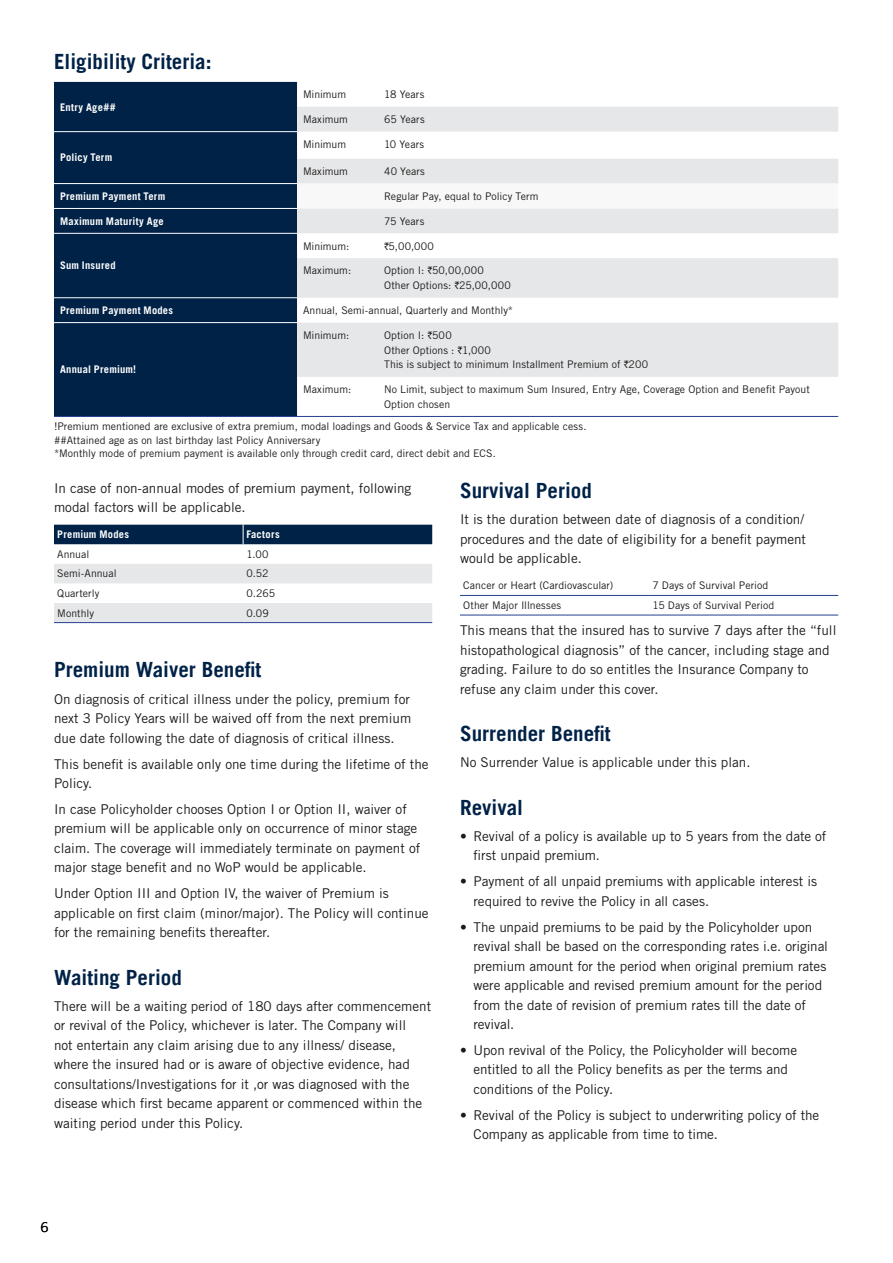
<style>
.page{position:relative;width:893px;height:1263px;background:#fff}
.page>*{position:absolute;margin:0;border:0;box-sizing:border-box;transform-origin:0 0}
.t1{font:700 21px "Trade Gothic LT";color:#002247}
.t2{font:13.5px/19.5px "Trade Gothic LT Std";color:#1c1b1c}
.t3{font:13.5px "Trade Gothic LT";color:#000}
.t4{font:10.5px/14.7px "Trade Gothic LT Std";letter-spacing:.005em;color:#1c1b1c}
.t5{font:700 10.5px "Trade Gothic LT Std";letter-spacing:.025em;color:#fff}
.s1{font-family:"Rupee"}
.s2{font-weight:700}
</style>
<div class="page">
<div style="left:54px;top:82px;width:243px;height:334px;background:#002247"></div>
<div style="left:297px;top:107px;width:541px;height:25px;background:#e6e7e8"></div>
<svg style="left:297px;top:159px;width:541px;height:218px;fill:#e6e7e8"></svg>
<svg style="left:297px;top:184px;width:541px;height:24px"></svg>
<hr style="left:297px;top:416px;width:81px;height:1px;background:#25408f">
<hr style="left:378px;top:416px;width:460px;height:1px;background:#25408f">
<hr style="left:54px;top:208px;width:243px;height:1px;background:#fff">
<hr style="left:54px;top:233px;width:243px;height:1px;background:#fff">
<hr style="left:54px;top:297px;width:243px;height:1px;background:#fff">
<hr style="left:54px;top:416px;width:243px;height:1px;background:#25408f">
<hr style="left:54px;top:131px;width:243px;height:1px;background:#fff">
<hr style="left:54px;top:183px;width:243px;height:1px;background:#fff">
<hr style="left:54px;top:322px;width:243px;height:1px;background:#fff">
<svg style="left:54px;top:564px;width:378px;height:58px"></svg>
<div style="left:54px;top:525px;width:378px;height:19px;background:#002247"></div>
<hr style="left:54px;top:622px;width:189px;height:1px;background:#25408f">
<hr style="left:243px;top:622px;width:189px;height:1px;background:#25408f">
<hr style="left:460px;top:595px;width:189px;height:1px;background:#25408f">
<hr style="left:649px;top:595px;width:189px;height:1px;background:#25408f">
<hr style="left:460px;top:615px;width:189px;height:1px;background:#25408f">
<hr style="left:649px;top:615px;width:189px;height:1px;background:#25408f">
<h1 class="t1" style="left:54px;top:49px;width:159px">Eligibility Criteria:</h1>
<p class="t5" style="left:60px;top:100px;width:57px">Entry Age##</p>
<p class="t5" style="left:60px;top:151px;width:54px">Policy Term</p>
<p class="t4" style="left:303px;top:87px;width:45px">Minimum</p>
<p class="t4" style="left:384px;top:87px;width:42px">18 Years</p>
<p class="t4" style="left:303px;top:112px;width:47px">Maximum</p>
<p class="t4" style="left:384px;top:112px;width:42px">65 Years</p>
<p class="t4" style="left:303px;top:137px;width:45px">Minimum</p>
<p class="t4" style="left:384px;top:137px;width:42px">10 Years</p>
<p class="t4" style="left:303px;top:164px;width:47px">Maximum</p>
<p class="t4" style="left:384px;top:164px;width:42px">40 Years</p>
<p class="t5" style="left:60px;top:190px;width:107px">Premium Payment Term</p>
<p class="t4" style="left:384px;top:189px;width:156px">Regular Pay, equal to Policy Term</p>
<p class="t5" style="left:60px;top:214px;width:105px">Maximum Maturity Age</p>
<p class="t4" style="left:384px;top:213px;width:42px">75 Years</p>
<p class="t5" style="left:60px;top:259px;width:57px">Sum Insured</p>
<p class="t4" style="left:303px;top:238px;width:48px">Minimum:</p>
<p class="t4" style="left:384px;top:238px;width:51px"><span class="s1">`</span>5,00,000</p>
<p class="t4" style="left:303px;top:263px;width:50px">Maximum:</p>
<p class="t4" style="left:384px;top:263px;width:128px">Option I: <span class="s1">`</span>50,00,000<br>Other Options: <span class="s1">`</span>25,00,000</p>
<p class="t5" style="left:60px;top:304px;width:115px">Premium Payment Modes</p>
<p class="t4" style="left:303px;top:303px;width:212px">Annual, Semi-annual, Quarterly and Monthly*</p>
<p class="t4" style="left:303px;top:328px;width:48px">Minimum:</p>
<p class="t4" style="left:384px;top:328px;width:266px">Option I: <span class="s1">`</span>500<br>Other Options : <span class="s1">`</span>1,000<br>This is subject to minimum Installment Premium of <span class="s1">`</span>200</p>
<p class="t4" style="left:303px;top:382px;width:50px">Maximum:</p>
<p class="t4" style="left:384px;top:382px;width:427px">No Limit, subject to maximum Sum Insured, Entry Age, Coverage Option and Benefit Payout<br>Option chosen</p>
<p class="t4" style="left:54px;top:420px;width:534px;line-height:13.5px">!Premium mentioned are exclusive of extra premium, modal loadings and Goods &amp; Service Tax and applicable cess. ##Attained age as on last birthday last Policy Anniversary<br>*Monthly mode of premium payment is available only through credit card, direct debit and ECS.</p>
<p class="t2" style="left:54px;top:478px;width:359px">In case of non-annual modes of premium payment, following modal factors will be applicable.</p>
<p class="t5" style="left:57px;top:528px;width:73px">Premium Modes</p>
<p class="t5" style="left:246px;top:528px;width:35px">Factors</p>
<p class="t4" style="left:57px;top:547px;width:34px">Annual</p>
<p class="t4" style="left:246px;top:547px;width:24px">1.00</p>
<p class="t4" style="left:57px;top:566px;width:61px">Semi-Annual</p>
<p class="t4" style="left:246px;top:566px;width:24px">0.52</p>
<p class="t4" style="left:57px;top:586px;width:44px">Quarterly</p>
<p class="t4" style="left:246px;top:586px;width:30px">0.265</p>
<p class="t4" style="left:57px;top:605px;width:38px">Monthly</p>
<p class="t4" style="left:246px;top:605px;width:24px">0.09</p>
<p class="t5" style="left:60px;top:363px;width:78px">Annual Premium!</p>
<h1 class="t1" style="left:460px;top:478px;width:133px">Survival Period</h1>
<p class="t2" style="left:460px;top:510px;width:348px">It is the duration between date of diagnosis of a condition/ procedures and the date of eligibility for a benefit payment would be applicable.</p>
<p class="t4" style="left:463px;top:578px;width:152px">Cancer or Heart (Cardiovascular)</p>
<p class="t4" style="left:652px;top:578px;width:118px">7 Days of Survival Period</p>
<p class="t4" style="left:463px;top:598px;width:100px">Other Major Illnesses</p>
<p class="t4" style="left:652px;top:598px;width:124px">15 Days of Survival Period</p>
<p class="t2" style="left:460px;top:621px;width:378px">This means that the insured has to survive 7 days after the “full histopathological diagnosis” of the cancer, including stage and grading. Failure to do so entitles the Insurance Company to refuse any claim under this cover.</p>
<h1 class="t1" style="left:460px;top:721px;width:152px">Surrender Benefit</h1>
<p class="t2" style="left:460px;top:753px;width:292px">No Surrender Value is applicable under this plan.</p>
<h1 class="t1" style="left:460px;top:794px;width:64px">Revival</h1>
<p class="t2" style="left:473px;top:826px;width:354px;text-indent:-14px"><span class="s2">•</span> Revival of a policy is available up to 5 years from the date of first unpaid premium.</p>
<p class="t2" style="left:473px;top:871px;width:345px;text-indent:-14px"><span class="s2">•</span> Payment of all unpaid premiums with applicable interest is required to revive the Policy in all cases.</p>
<p class="t2" style="left:473px;top:917px;width:356px;text-indent:-14px"><span class="s2">•</span> The unpaid premiums to be paid by the Policyholder upon revival shall be based on the corresponding rates i.e. original premium amount for the period when original premium rates were applicable and revised premium amount for the period from the date of revision of premium rates till the date of revival.</p>
<p class="t2" style="left:473px;top:1040px;width:325px;text-indent:-14px"><span class="s2">•</span> Upon revival of the Policy, the Policyholder will become entitled to all the Policy benefits as per the terms and conditions of the Policy.</p>
<p class="t2" style="left:473px;top:1105px;width:347px;text-indent:-14px"><span class="s2">•</span> Revival of the Policy is subject to underwriting policy of the<br>Company as applicable from time to time.</p>
<h1 class="t1" style="left:54px;top:657px;width:209px">Premium Waiver Benefit</h1>
<p class="t2" style="left:54px;top:689px;width:359px;text-align:justify">On diagnosis of critical illness under the policy, premium for next 3 Policy Years will be waived off from the next premium due date following the date of diagnosis of critical illness.</p>
<p class="t2" style="left:54px;top:754px;width:376px">This benefit is available only one time during the lifetime of the<br>Policy.</p>
<p class="t2" style="left:54px;top:799px;width:368px">In case Policyholder chooses Option I or Option II, waiver of premium will be applicable only on occurrence of minor stage claim. The coverage will immediately terminate on payment of major stage benefit and no WoP would be applicable.</p>
<p class="t2" style="left:54px;top:883px;width:376px">Under Option III and Option IV, the waiver of Premium is applicable on first claim (minor/major). The Policy will continue for the remaining benefits thereafter.</p>
<h1 class="t1" style="left:54px;top:964px;width:129px">Waiting Period</h1>
<p class="t2" style="left:54px;top:996px;width:379px">There will be a waiting period of 180 days after commencement or revival of the Policy, whichever is later. The Company will<br>not entertain any claim arising due to any illness/ disease, where the insured had or is aware of objective evidence, had consultations/Investigations for it ,or was diagnosed with the disease which first became apparent or commenced within the waiting period under this Policy.</p>
<p class="t3" style="left:40px;top:1219px;width:10px">6</p>
</div>
